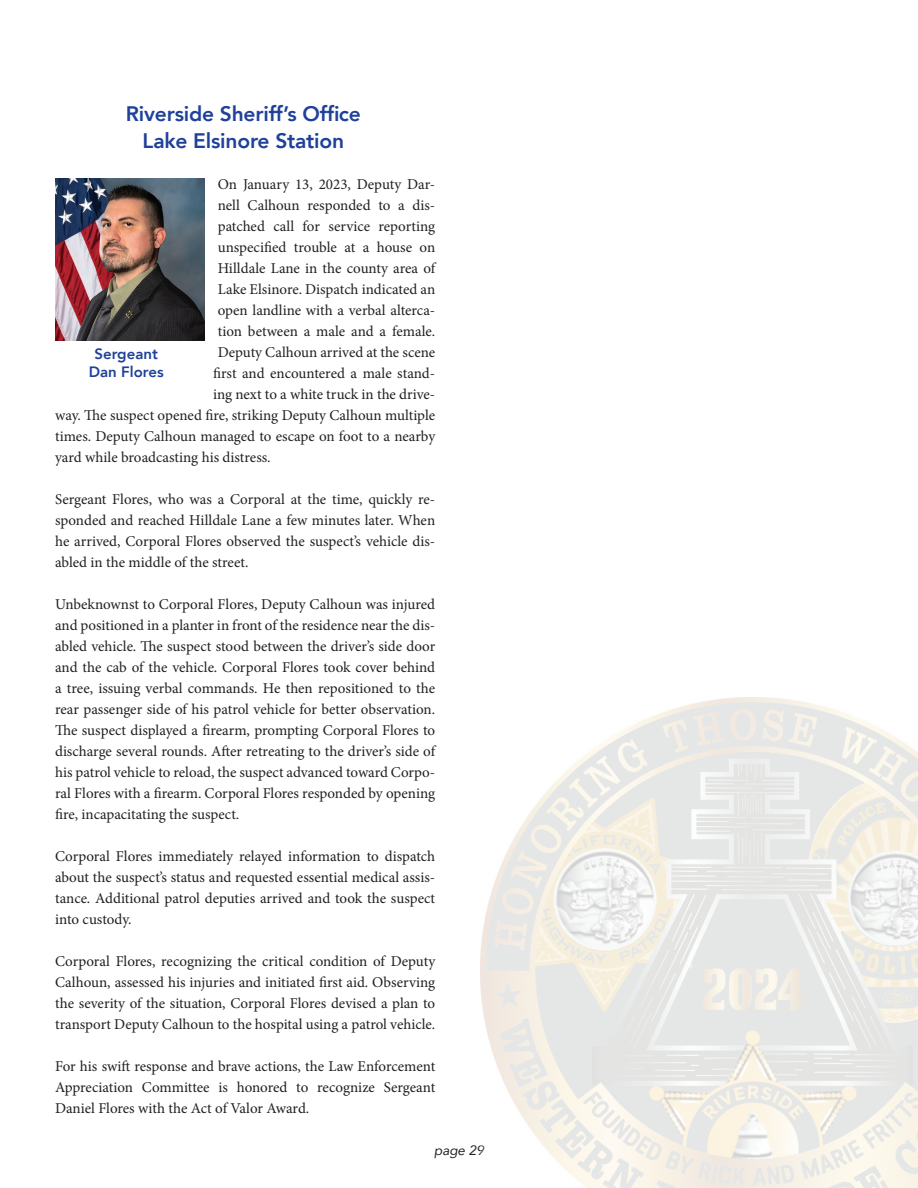
<style>
.page{position:relative;width:918px;height:1188px;background:#fff}
.page>*{position:absolute;margin:0;border:0;box-sizing:border-box;transform-origin:0 0}
.t1{font:800 21px "Avenir";letter-spacing:-.01em;color:#20419a}
.t2{font:15px/21px "Minion Pro";color:#231f20;text-align:justify}
.t3{font:800 15px "Avenir";color:#20419a}
.t4{font:italic 13.5px "Avenir";color:#231f20}
</style>
<div class="page">
<img style="left:480px;top:698px;width:438px;height:490px">
<img style="left:56px;top:179px;width:148px;height:162px">
<p class="t1" style="left:126px;top:98px;width:236px">Riverside Sheriff’s Office</p>
<p class="t1" style="left:143px;top:125px;width:203px">Lake Elsinore Station</p>
<p class="t2" style="left:218px;top:174px;width:219px">On January 13, 2023, Deputy Dar-</p>
<p class="t2" style="left:218px;top:195px;width:219px">nell Calhoun responded to a dis-</p>
<p class="t2" style="left:218px;top:216px;width:219px">patched call for service reporting</p>
<p class="t2" style="left:218px;top:237px;width:219px">unspecified trouble at a house on</p>
<p class="t2" style="left:218px;top:258px;width:219px">Hilldale Lane in the county area of</p>
<p class="t2" style="left:218px;top:279px;width:219px">Lake Elsinore. Dispatch indicated an</p>
<p class="t2" style="left:218px;top:300px;width:219px">open landline with a verbal alterca-</p>
<p class="t2" style="left:218px;top:321px;width:219px">tion between a male and a female.</p>
<p class="t2" style="left:218px;top:342px;width:219px">Deputy Calhoun arrived at the scene</p>
<p class="t2" style="left:213px;top:363px;width:224px">first and encountered a male stand-</p>
<p class="t2" style="left:213px;top:384px;width:224px">ing next to a white truck in the drive-</p>
<p class="t2" style="left:55px;top:405px;width:382px">way. The suspect opened fire, striking Deputy Calhoun multiple</p>
<p class="t2" style="left:55px;top:426px;width:382px">times. Deputy Calhoun managed to escape on foot to a nearby</p>
<p class="t2" style="left:55px;top:447px;width:217px">yard while broadcasting his distress.</p>
<p class="t2" style="left:55px;top:489px;width:382px">Sergeant Flores, who was a Corporal at the time, quickly re&shy;sponded and reached Hilldale Lane a few minutes later. When he arrived, Corporal Flores observed the suspect’s vehicle dis&shy;abled in the middle of the street.</p>
<p class="t2" style="left:55px;top:594px;width:382px">Unbeknownst to Corporal Flores, Deputy Calhoun was injured and positioned in a planter in front of the residence near the dis&shy;abled vehicle. The suspect stood between the driver’s side door and the cab of the vehicle. Corporal Flores took cover behind a tree, issuing verbal commands. He then repositioned to the rear passenger side of his patrol vehicle for better observation.<br>The suspect displayed a firearm, prompting Corporal Flores to discharge several rounds. After retreating to the driver’s side of his patrol vehicle to reload, the suspect advanced toward Corpo&shy;ral Flores with a firearm. Corporal Flores responded by opening fire, incapacitating the suspect.</p>
<p class="t2" style="left:55px;top:846px;width:382px">Corporal Flores immediately relayed information to dispatch about the suspect’s status and requested essential medical assis&shy;tance. Additional patrol deputies arrived and took the suspect into custody.</p>
<p class="t2" style="left:55px;top:951px;width:382px">Corporal Flores, recognizing the critical condition of Deputy Calhoun, assessed his injuries and initiated first aid. Observing the severity of the situation, Corporal Flores devised a plan to transport Deputy Calhoun to the hospital using a patrol vehicle.</p>
<p class="t2" style="left:55px;top:1056px;width:382px">For his swift response and brave actions, the Law Enforcement<br>Appreciation Committee is honored to recognize Sergeant</p>
<p class="t2" style="left:55px;top:1098px;width:256px">Daniel Flores with the Act of Valor Award.</p>
<p class="t3" style="left:95px;top:342px;width:65px">Sergeant</p>
<p class="t3" style="left:89px;top:360px;width:76px">Dan Flores</p>
<p class="t4" style="left:434px;top:1142px;width:51px">page 29</p>
</div>
